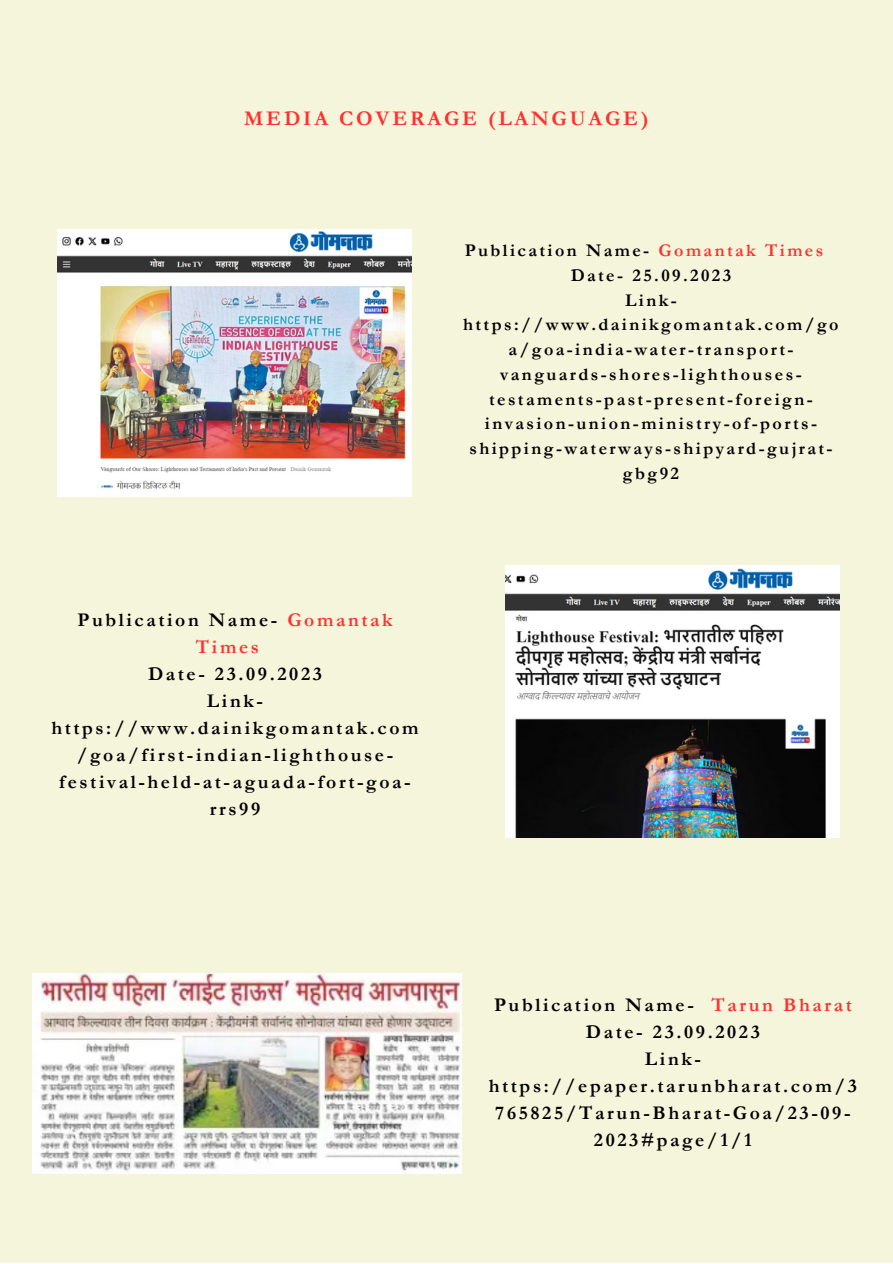
<style>
.page{position:relative;width:893px;height:1264px;background:#fff}
.page>*{position:absolute;margin:0;border:0;box-sizing:border-box;transform-origin:0 0}
.t1{font:700 21px "Garamond";letter-spacing:.135em;color:#ff3131}
.t2{font:700 19.5px/27px "Garamond";letter-spacing:.135em;color:#000;text-align:center}
.t3{font:700 18px/24.8px "Garamond";letter-spacing:.135em;color:#000;text-align:center}
.s1{color:#ff3131}
</style>
<div class="page">
<div style="left:0;top:0;width:892px;height:1262px;background:#f5f5dc"></div>
<img style="left:57px;top:230px;width:354px;height:266px">
<img style="left:505px;top:565px;width:334px;height:272px">
<img style="left:32px;top:973px;width:429px;height:200px">
<p class="t1" style="left:244px;top:106px;width:405px">MEDIA COVERAGE (LANGUAGE)</p>
<p class="t3" style="left:464px;top:238px;width:360px">Publication Name- <span class="s1">Gomantak Times</span></p>
<p class="t3" style="left:570px;top:263px;width:162px">Date- 25.09.2023</p>
<p class="t3" style="left:463px;top:288px;width:377px">Link&shy;https://www.dainikgomantak.com/go a/goa-india-water-transport&shy;vanguards-shores-lighthouses&shy;testaments-past-present-foreign&shy;invasion-union-ministry-of-ports&shy;shipping-waterways-shipyard-gujrat&shy;gbg92</p>
<p class="t2" style="left:196px;top:606px;width:198px;text-align:left;text-indent:-118px">Publication Name- <span class="s1">Gomantak<br>Times</span></p>
<p class="t2" style="left:148px;top:660px;width:175px">Date- 23.09.2023</p>
<p class="t2" style="left:51px;top:687px;width:369px">Link&shy;https://www.dainikgomantak.com /goa/first-indian-lighthouse&shy;festival-held-at-aguada-fort-goa&shy;rrs99</p>
<p class="t2" style="left:494px;top:992px;width:359px">Publication Name- <span class="s1">Tarun Bharat</span></p>
<p class="t2" style="left:586px;top:1019px;width:175px">Date- 23.09.2023</p>
<p class="t2" style="left:488px;top:1046px;width:370px">Link&shy;https://epaper.tarunbharat.com/3<br>765825/Tarun-Bharat-Goa/23-09-<br>2023#page/1/1</p>
</div>
